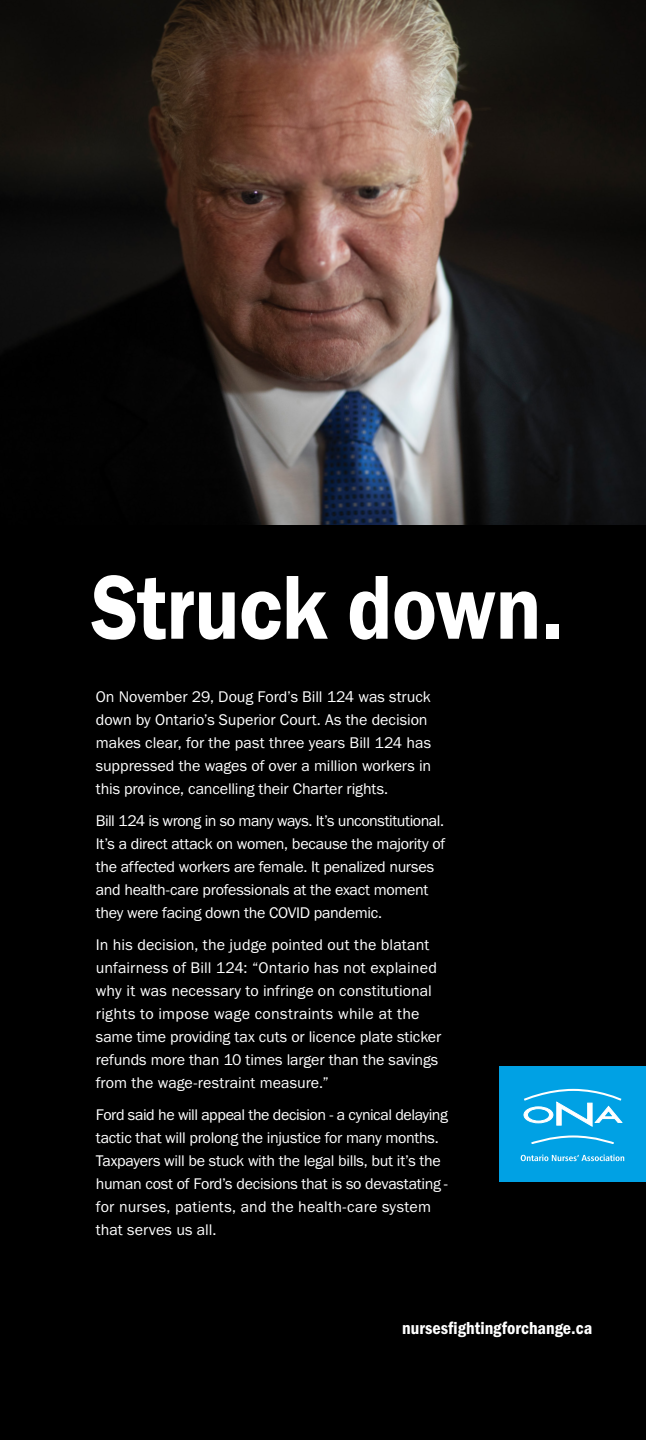
<style>
.page{position:relative;width:646px;height:1440px;background:#000}
.page>*{position:absolute;margin:0;border:0;box-sizing:border-box;transform-origin:0 0}
.t1{font:94px "Franklin Gothic URW Dem";letter-spacing:-.01em;color:#fff;scale:.86 1}
.t2{font:18px "Franklin Gothic URW Con Dem";color:#fff}
.t3{font:16px/23px "Franklin Gothic URW Boo";letter-spacing:-.01em;color:#fff}
</style>
<div class="page">
<img style="left:0;top:0;width:646px;height:525px">
<div style="left:499px;top:1066px;width:147px;height:115px;background:#00a1e4"></div>
<svg style="left:531px;top:1135px;width:83px;height:9px"></svg>
<svg style="left:523px;top:1088px;width:100px;height:39px"></svg>
<svg style="left:521px;top:1154px;width:103px;height:7px"></svg>
<h1 class="t1" style="left:91px;top:549px;width:550px">Struck down.</h1>
<p class="t3" style="left:96px;top:685px;width:337px">On November 29, Doug Ford’s Bill 124 was struck down by Ontario’s Superior Court. As the decision makes clear, for the past three years Bill 124 has suppressed the wages of over a million workers in this province, cancelling their Charter rights.</p>
<p class="t3" style="left:96px;top:809px;width:351px">Bill 124 is wrong in so many ways. It’s unconstitutional.<br>It’s a direct attack on women, because the majority of the affected workers are female. It penalized nurses and health-care professionals at the exact moment they were facing down the COVID pandemic.</p>
<p class="t3" style="left:96px;top:933px;width:347px">In his decision, the judge pointed out the blatant unfairness of Bill 124: “Ontario has not explained why it was necessary to infringe on constitutional rights to impose wage constraints while at the same time providing tax cuts or licence plate sticker refunds more than 10 times larger than the savings from the wage-restraint measure.”</p>
<p class="t3" style="left:96px;top:1103px;width:354px">Ford said he will appeal the decision - a cynical delaying tactic that will prolong the injustice for many months.<br>Taxpayers will be stuck with the legal bills, but it’s the human cost of Ford’s decisions that is so devastating - for nurses, patients, and the health-care system that serves us all.</p>
<p class="t2" style="left:402px;top:1316px;width:191px">nursesfightingforchange.ca</p>
</div>
